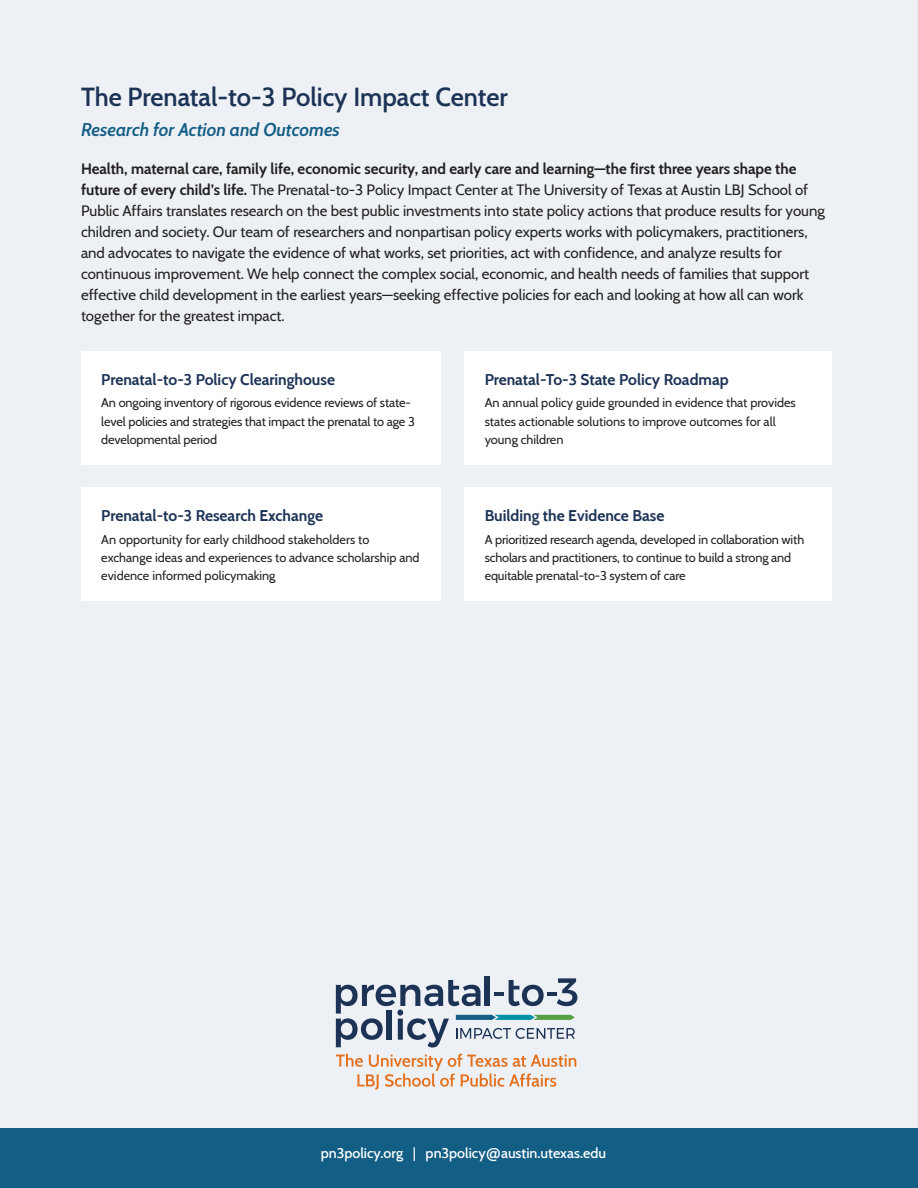
<style>
.page{position:relative;width:918px;height:1188px;background:#fff}
.page>*{position:absolute;margin:0;border:0;box-sizing:border-box;transform-origin:0 0}
.t1{font:600 25.5px "Cabin";color:#1d3355}
.t2{font:italic 600 18px "Cabin";color:#135e85}
.Body{font:700 15.45px "Cabin";color:#1d3355}
.Body-2{font:15px/21px "Cabin";color:#231f20}
.Body-3{font:500 14.25px "Cabin";color:#fff}
.Body-4{font:12.75px/18.3px "Cabin";letter-spacing:-.01em;color:#231f20}
.s1{font-weight:700}
.s2{font-weight:400}
</style>
<div class="page">
<div style="left:0;top:0;width:918px;height:1137px;background:#edf1f5"></div>
<div style="left:0;top:1128px;width:918px;height:60px;background:#135e85"></div>
<div style="left:485px;top:977px;width:5px;height:29px;background:#1d3355"></div>
<svg style="left:336px;top:978px;width:241px;height:70px"></svg>
<svg style="left:336px;top:1054px;width:240px;height:35px"></svg>
<div style="left:81px;top:351px;width:360px;height:114px;background:#fff"></div>
<div style="left:464px;top:351px;width:368px;height:114px;background:#fff"></div>
<div style="left:81px;top:487px;width:360px;height:114px;background:#fff"></div>
<div style="left:464px;top:487px;width:368px;height:114px;background:#fff"></div>
<p class="t1" style="left:81px;top:77px;width:428px">The Prenatal-to-3 Policy Impact Center</p>
<p class="t2" style="left:81px;top:115px;width:260px">Research for Action and Outcomes</p>
<p class="Body-2" style="left:81px;top:158px;width:746px"><span class="s1">Health, maternal care, family life, economic security, and early care and learning—the first three years shape the future of every child’s life.</span> The Prenatal-to-3 Policy Impact Center at The University of Texas at Austin LBJ School of Public Affairs translates research on the best public investments into state policy actions that produce results for young children and society. Our team of researchers and nonpartisan policy experts works with policymakers, practitioners, and advocates to navigate the evidence of what works, set priorities, act with confidence, and analyze results for continuous improvement. We help connect the complex social, economic, and health needs of families that support effective child development in the earliest years—seeking effective policies for each and looking at how all can work together for the greatest impact.</p>
<p class="Body" style="left:101px;top:367px;width:235px">Prenatal-to-3 Policy Clearinghouse</p>
<p class="Body-4" style="left:101px;top:393px;width:315px">An ongoing inventory of rigorous evidence reviews of state&shy;level policies and strategies that impact the prenatal to age 3 developmental period</p>
<p class="Body" style="left:101px;top:504px;width:223px">Prenatal-to-3 Research Exchange</p>
<p class="Body-4" style="left:101px;top:529px;width:320px">An opportunity for early childhood stakeholders to exchange ideas and experiences to advance scholarship and evidence informed policymaking</p>
<p class="Body" style="left:485px;top:367px;width:245px">Prenatal-To-3 State Policy Roadmap</p>
<p class="Body-4" style="left:485px;top:393px;width:313px">An annual policy guide grounded in evidence that provides states actionable solutions to improve outcomes for all young children</p>
<p class="Body" style="left:485px;top:504px;width:181px">Building the Evidence Base</p>
<p class="Body-4" style="left:485px;top:529px;width:321px">A prioritized research agenda, developed in collaboration with scholars and practitioners, to continue to build a strong and equitable prenatal-to-3 system of care</p>
<p class="Body-3" style="left:321px;top:1142px;width:287px">pn3policy.org <span class="s2">|</span> pn3policy@austin.utexas.edu</p>
</div>
